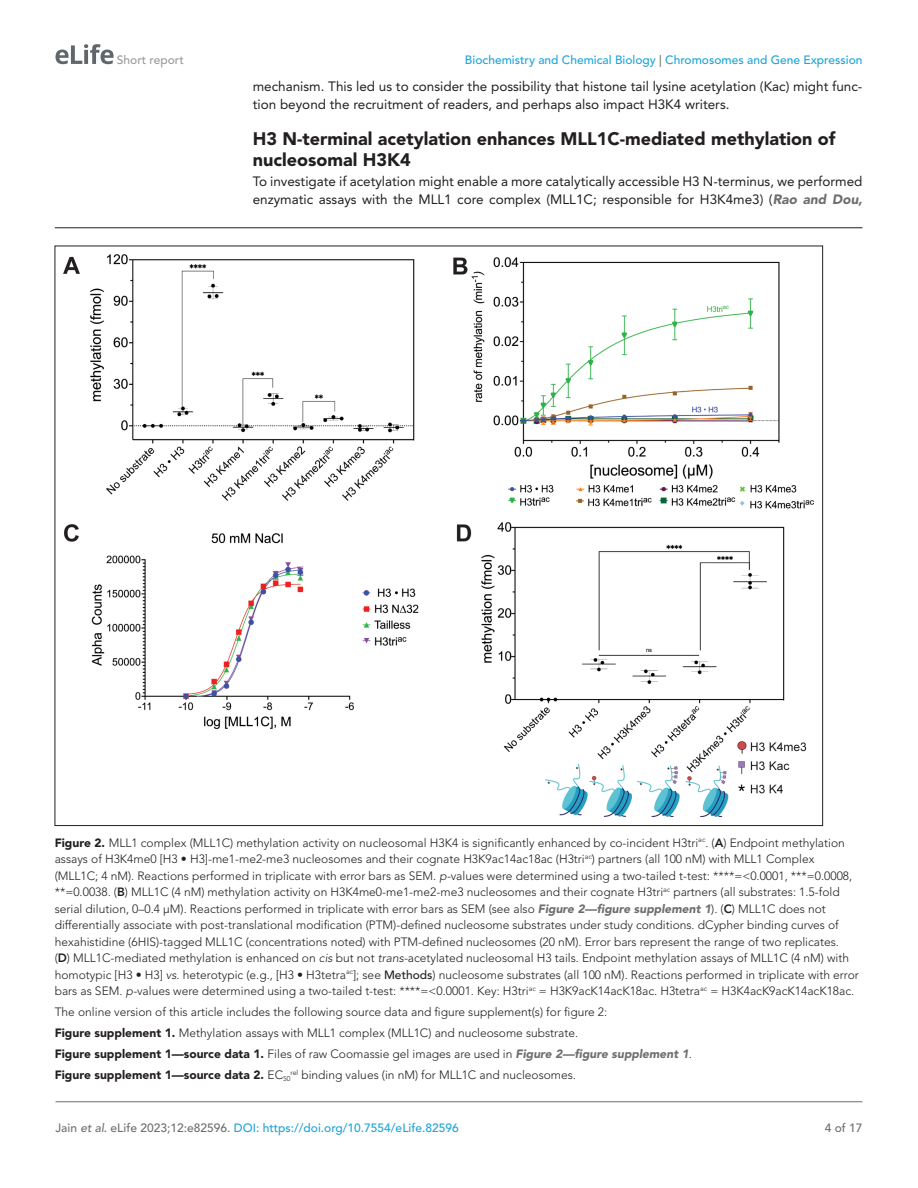
<style>
.page{position:relative;width:918px;height:1188px;background:#fff}
.page>*{position:absolute;margin:0;border:0;box-sizing:border-box;transform-origin:0 0}
.t1{font:900 18px/21px "Avenir LT Std";color:#231f20}
.t2{font:13.5px/18px "Avenir LT Std";color:#231f20}
.t3{font:300 12px/16.5px "Avenir LT Std";color:#231f20}
.t4{font:500 12px "Avenir LT Std";color:#1ea4d7}
.t5{font:500 12px "Avenir LT Std";color:#9a9a9a}
.t6{font:500 12px "Avenir LT Std";color:#6e6e70}
.s1{color:#6e6e70}
.s2{font-weight:900;font-style:italic;color:#6e6e70}
.s3{font-weight:900}
.s4{font-weight:800}
.s5{font-style:italic}
.s6{font-weight:500}
.s7{font-style:italic;color:#6e6e70}
</style>
<div class="page">
<svg style="left:56px;top:44px;width:58px;height:20px"></svg>
<hr style="left:56px;top:1101px;width:806px;height:1px;background:#6e6e70">
<hr style="left:55px;top:227px;width:807px;height:1px;background:#231f20">
<img style="left:64px;top:255px;width:750px;height:562px">
<p class="t5" style="left:117px;top:53px;width:68px">Short report</p>
<p class="t4" style="left:465px;top:53px;width:399px">Biochemistry and Chemical Biology <span class="s1">|</span> Chromosomes and Gene Expression</p>
<p class="t2" style="left:253px;top:78px;width:611px">mechanism. This led us to consider the possibility that histone tail lysine acetylation (Kac) might func&shy;tion beyond the recruitment of readers, and perhaps also impact H3K4 writers.</p>
<h1 class="t1" style="left:253px;top:128px;width:584px">H3 N-terminal acetylation enhances MLL1C-mediated methylation of nucleosomal H3K4</h1>
<p class="t2" style="left:253px;top:172px;width:611px">To investigate if acetylation might enable a more catalytically accessible H3 N-terminus, we performed enzymatic assays with the MLL1 core complex (MLL1C; responsible for H3K4me3) (<span class="s2">Rao and Dou,</span></p>
<p class="t3" style="left:55px;top:834px;width:806px"><span class="s3">Figure 2.</span> MLL1 complex (MLL1C) methylation activity on nucleosomal H3K4 is significantly enhanced by co-incident H3tri<sup>ac</sup>. (<span class="s4">A</span>) Endpoint methylation assays of H3K4me0 [H3 • H3]-me1-me2-me3 nucleosomes and their cognate H3K9ac14ac18ac (H3tri<sup>ac</sup>) partners (all 100 nM) with MLL1 Complex (MLL1C; 4 nM). Reactions performed in triplicate with error bars as SEM. <span class="s5">p-</span>values were determined using a two-tailed t-test: ****=&lt;0.0001, ***=0.0008, **=0.0038. (<span class="s4">B</span>) MLL1C (4 nM) methylation activity on H3K4me0-me1-me2-me3 nucleosomes and their cognate H3tri<sup>ac</sup> partners (all substrates: 1.5-fold serial dilution, 0–0.4 μM). Reactions performed in triplicate with error bars as SEM (see also <span class="s2">Figure 2—figure supplement 1</span>). (<span class="s4">C</span>) MLL1C does not differentially associate with post-translational modification (PTM)-defined nucleosome substrates under study conditions. dCypher binding curves of hexahistidine (6HIS)-tagged MLL1C (concentrations noted) with PTM-defined nucleosomes (20 nM). Error bars represent the range of two replicates.<br>(<span class="s4">D</span>) MLL1C-mediated methylation is enhanced on <span class="s5">cis</span> but not <span class="s5">trans-</span>acetylated nucleosomal H3 tails. Endpoint methylation assays of MLL1C (4 nM) with homotypic [H3 • H3] <span class="s5">vs</span>. heterotypic (e.g., [H3 • H3tetra<sup>ac</sup>]; see <span class="s6">Methods</span>) nucleosome substrates (all 100 nM). Reactions performed in triplicate with error bars as SEM. <span class="s5">p-</span>values were determined using a two-tailed t-test: ****=&lt;0.0001. Key: H3tri<sup>ac</sup> = H3K9acK14acK18ac. H3tetra<sup>ac</sup> = H3K4acK9acK14acK18ac.</p>
<p class="t3" style="left:55px;top:1002px;width:639px;line-height:21px">The online version of this article includes the following source data and figure supplement(s) for figure 2:<br><span class="s3">Figure supplement 1.</span> Methylation assays with MLL1 complex (MLL1C) and nucleosome substrate.<br><span class="s3">Figure supplement 1—source data 1.</span> Files of raw Coomassie gel images are used in <span class="s2">Figure 2—figure supplement 1</span>.<br><span class="s3">Figure supplement 1—source data 2.</span> EC<sub>50</sub><sup>rel</sup> binding values (in nM) for MLL1C and nucleosomes.</p>
<p class="t4" style="left:56px;top:1121px;width:405px"><span class="s1">Jain</span> <span class="s7">et al</span><span class="s1">. eLife 2023;12:e82596.</span> DOI: https://doi.org/10.7554/eLife.82596</p>
<p class="t6" style="left:825px;top:1121px;width:39px">4 of 17</p>
</div>
